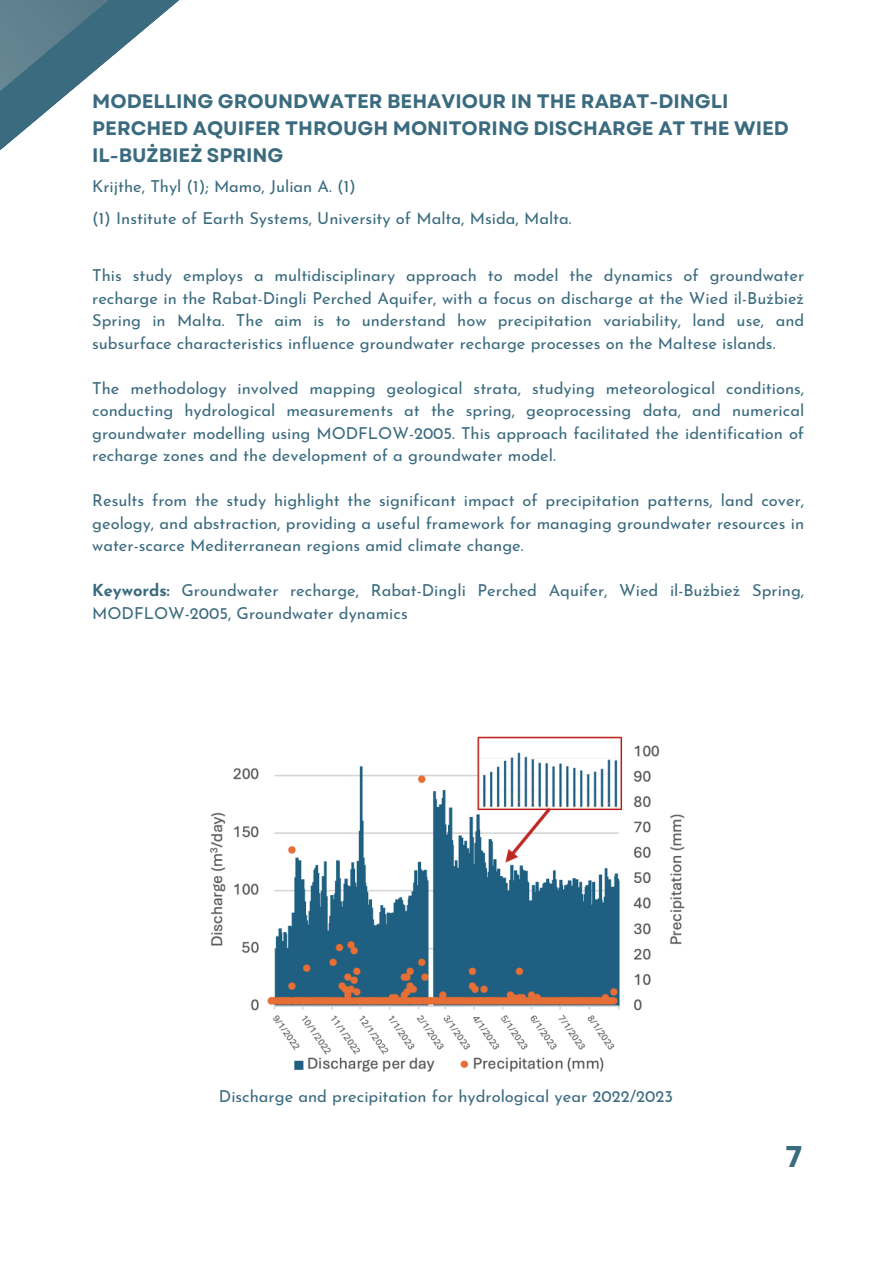
<style>
.page{position:relative;width:894px;height:1264px;background:#fff}
.page>*{position:absolute;margin:0;border:0;box-sizing:border-box;transform-origin:0 0}
.t1{font:700 30px "Garet";color:#3b6b7f}
.t2{font:700 19.5px/27px "Garet";color:#3b6b7f}
.t3{font:16.5px/22.5px "Josefin Sans";color:#3b6b7f;text-align:justify}
.s1{font-weight:700}
</style>
<div class="page">
<svg style="left:0;top:0;width:179px;height:151px"></svg>
<img style="left:209px;top:736px;width:476px;height:336px">
<p class="t2" style="left:92px;top:87px;width:698px">MODELLING GROUNDWATER BEHAVIOUR IN THE RABAT-DINGLI<br>PERCHED AQUIFER THROUGH MONITORING DISCHARGE AT THE WIED<br>IL-BUŻBIEŻ SPRING</p>
<p class="t3" style="left:92px;top:177px;width:265px">Krijthe, Thyl (1); Mamo, Julian A. (1)</p>
<p class="t3" style="left:92px;top:208px;width:481px">(1) Institute of Earth Systems, University of Malta, Msida, Malta.</p>
<p class="t3" style="left:92px;top:266px;width:713px">This study employs a multidisciplinary approach to model the dynamics of groundwater recharge in the Rabat-Dingli Perched Aquifer, with a focus on discharge at the Wied il-Bużbież Spring in Malta. The aim is to understand how precipitation variability, land use, and subsurface characteristics influence groundwater recharge processes on the Maltese islands.</p>
<p class="t3" style="left:92px;top:378px;width:713px">The methodology involved mapping geological strata, studying meteorological conditions, conducting hydrological measurements at the spring, geoprocessing data, and numerical groundwater modelling using MODFLOW-2005. This approach facilitated the identification of recharge zones and the development of a groundwater model.</p>
<p class="t3" style="left:92px;top:491px;width:713px">Results from the study highlight the significant impact of precipitation patterns, land cover, geology, and abstraction, providing a useful framework for managing groundwater resources in water-scarce Mediterranean regions amid climate change.</p>
<p class="t3" style="left:92px;top:581px;width:713px"><span class="s1">Keywords:</span> Groundwater recharge, Rabat-Dingli Perched Aquifer, Wied il-Bużbież Spring,<br>MODFLOW-2005, Groundwater dynamics</p>
<p class="t3" style="left:219px;top:1086px;width:455px">Discharge and precipitation for hydrological year 2022/2023</p>
<p class="t1" style="left:785px;top:1134px;width:18px">7</p>
</div>
